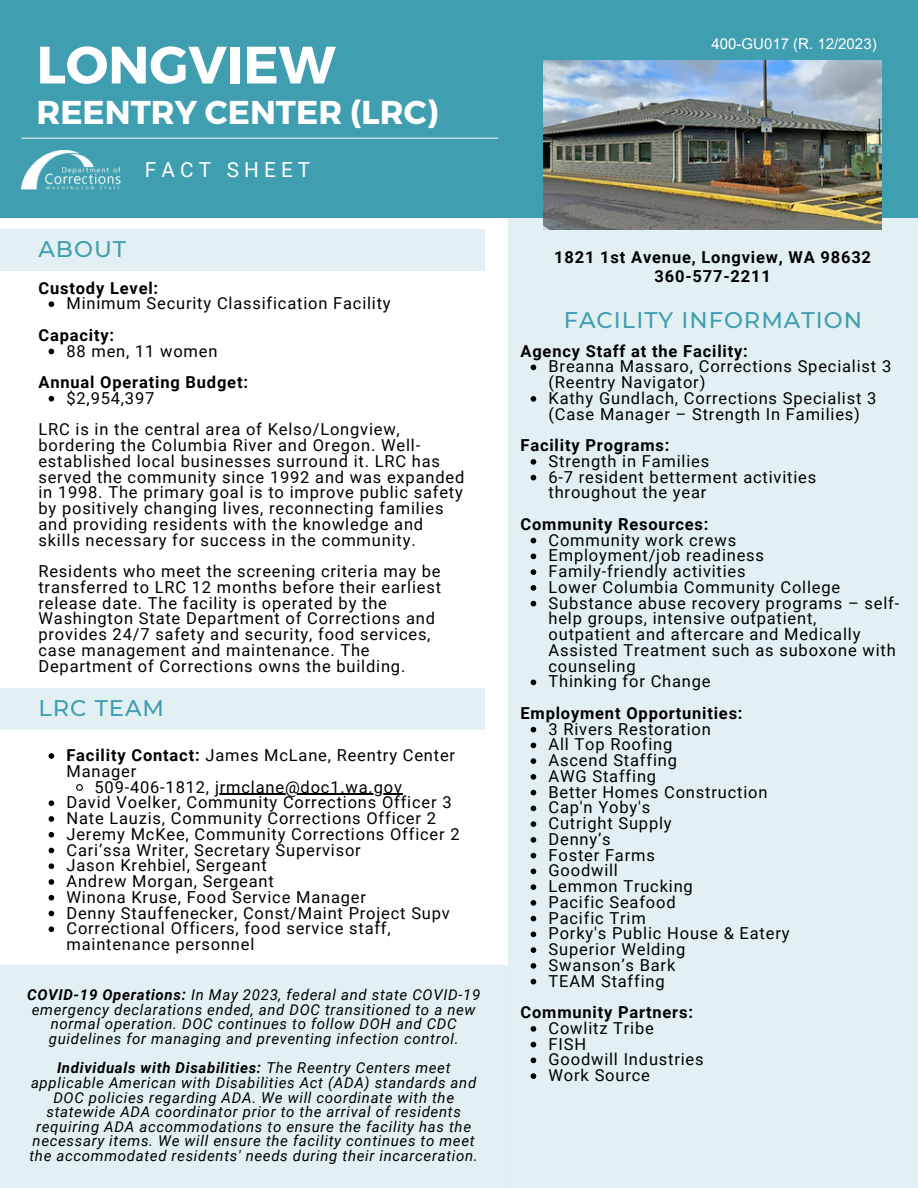
<style>
.page{position:relative;width:918px;height:1188px;background:#fff}
.page>*{position:absolute;margin:0;border:0;box-sizing:border-box;transform-origin:0 0}
.t1{font:700 52.5px "Montserrat";color:#fff}
.t2{font:700 33px "Montserrat";color:#fff}
.t3{font:500 22.5px "Montserrat";letter-spacing:.045em;color:#3f9eaf}
.t4{font:20.7px "Roboto";letter-spacing:.25em;color:#fff}
.t5{font:16.5px/15.8px "Roboto";letter-spacing:.05em;color:#000}
.t6{font:700 16.5px "Roboto";letter-spacing:.05em;color:#000}
.t7{font:italic 15px/14.5px "Roboto";letter-spacing:.045em;color:#000;text-align:center}
.t8{font:15px "Arial";color:#fff}
.s1{font-weight:700}
</style>
<div class="page">
<div style="left:0;top:0;width:918px;height:218px;background:#3f9eaf"></div>
<div style="left:508px;top:145px;width:410px;height:1043px;background:#e2f0f3"></div>
<img style="left:544px;top:61px;width:337px;height:168px">
<hr style="left:21px;top:138px;width:477px;height:1px;background:#eff0f2">
<img style="left:21px;top:150px;width:100px;height:40px">
<div style="left:0;top:229px;width:485px;height:42px;background:#e2f0f3"></div>
<svg style="left:49px;top:301px;width:5px;height:6px"></svg>
<svg style="left:49px;top:349px;width:5px;height:5px"></svg>
<svg style="left:49px;top:396px;width:5px;height:6px"></svg>
<div style="left:0;top:689px;width:485px;height:41px;background:#e2f0f3"></div>
<svg style="left:49px;top:753px;width:5px;height:6px"></svg>
<svg style="left:76px;top:784px;width:7px;height:7px"></svg>
<hr style="left:215px;top:794px;width:188px;height:1px;background:#000">
<svg style="left:49px;top:800px;width:5px;height:6px"></svg>
<svg style="left:49px;top:816px;width:5px;height:6px"></svg>
<svg style="left:49px;top:832px;width:5px;height:6px"></svg>
<svg style="left:49px;top:848px;width:5px;height:5px"></svg>
<svg style="left:49px;top:863px;width:5px;height:6px"></svg>
<svg style="left:49px;top:879px;width:5px;height:6px"></svg>
<svg style="left:49px;top:895px;width:5px;height:6px"></svg>
<svg style="left:49px;top:911px;width:5px;height:5px"></svg>
<svg style="left:49px;top:926px;width:5px;height:6px"></svg>
<svg style="left:531px;top:365px;width:5px;height:5px"></svg>
<svg style="left:531px;top:396px;width:5px;height:6px"></svg>
<svg style="left:531px;top:459px;width:5px;height:6px"></svg>
<svg style="left:531px;top:475px;width:5px;height:5px"></svg>
<svg style="left:531px;top:538px;width:5px;height:5px"></svg>
<svg style="left:531px;top:554px;width:5px;height:5px"></svg>
<svg style="left:531px;top:569px;width:5px;height:6px"></svg>
<svg style="left:531px;top:585px;width:5px;height:6px"></svg>
<svg style="left:531px;top:601px;width:5px;height:5px"></svg>
<svg style="left:531px;top:680px;width:5px;height:5px"></svg>
<svg style="left:531px;top:727px;width:5px;height:5px"></svg>
<svg style="left:531px;top:743px;width:5px;height:5px"></svg>
<svg style="left:531px;top:758px;width:5px;height:6px"></svg>
<svg style="left:531px;top:774px;width:5px;height:6px"></svg>
<svg style="left:531px;top:790px;width:5px;height:5px"></svg>
<svg style="left:531px;top:806px;width:5px;height:5px"></svg>
<svg style="left:531px;top:821px;width:5px;height:6px"></svg>
<svg style="left:531px;top:837px;width:5px;height:6px"></svg>
<svg style="left:531px;top:853px;width:5px;height:5px"></svg>
<svg style="left:531px;top:869px;width:5px;height:5px"></svg>
<svg style="left:531px;top:884px;width:5px;height:6px"></svg>
<svg style="left:531px;top:900px;width:5px;height:6px"></svg>
<svg style="left:531px;top:916px;width:5px;height:5px"></svg>
<svg style="left:531px;top:932px;width:5px;height:5px"></svg>
<svg style="left:531px;top:947px;width:5px;height:6px"></svg>
<svg style="left:531px;top:963px;width:5px;height:6px"></svg>
<svg style="left:531px;top:979px;width:5px;height:5px"></svg>
<svg style="left:531px;top:1026px;width:5px;height:6px"></svg>
<svg style="left:531px;top:1042px;width:5px;height:5px"></svg>
<svg style="left:531px;top:1058px;width:5px;height:5px"></svg>
<svg style="left:531px;top:1073px;width:5px;height:6px"></svg>
<div style="left:0;top:965px;width:508px;height:223px;background:#e2f0f3"></div>
<p class="t1" style="left:37px;top:31px;width:300px">LONGVIEW</p>
<p class="t2" style="left:37px;top:91px;width:403px">REENTRY CENTER (LRC)</p>
<p class="t4" style="left:145px;top:158px;width:167px">FACT SHEET</p>
<p class="t3" style="left:38px;top:235px;width:89px">ABOUT</p>
<p class="t6" style="left:38px;top:278px;width:121px">Custody Level:</p>
<p class="t5" style="left:66px;top:296px;width:326px">Minimum Security Classification Facility</p>
<p class="t6" style="left:38px;top:325px;width:77px">Capacity:</p>
<p class="t5" style="left:66px;top:343px;width:153px">88 men, 11 women</p>
<p class="t6" style="left:38px;top:373px;width:211px">Annual Operating Budget:</p>
<p class="t5" style="left:66px;top:390px;width:89px">$2,954,397</p>
<p class="t5" style="left:38px;top:422px;width:427px">LRC is in the central area of Kelso/Longview, bordering the Columbia River and Oregon. Well&shy;established local businesses surround it. LRC has served the community since 1992 and was expanded in 1998. The primary goal is to improve public safety by positively changing lives, reconnecting families and providing residents with the knowledge and skills necessary for success in the community.</p>
<p class="t5" style="left:38px;top:564px;width:404px">Residents who meet the screening criteria may be transferred to LRC 12 months before their earliest release date. The facility is operated by the Washington State Department of Corrections and provides 24/7 safety and security, food services, case management and maintenance. The Department of Corrections owns the building.</p>
<p class="t3" style="left:38px;top:694px;width:127px">LRC TEAM</p>
<p class="t5" style="left:66px;top:748px;width:390px"><span class="s1">Facility Contact:</span> James McLane, Reentry Center<br>Manager</p>
<p class="t5" style="left:95px;top:779px;width:309px">509-406-1812, jrmclane@doc1.wa.gov</p>
<p class="t5" style="left:66px;top:795px;width:387px">David Voelker, Community Corrections Officer 3</p>
<p class="t5" style="left:66px;top:811px;width:371px">Nate Lauzis, Community Corrections Officer 2</p>
<p class="t5" style="left:66px;top:826px;width:395px">Jeremy McKee, Community Corrections Officer 2</p>
<p class="t5" style="left:66px;top:842px;width:296px">Cari’ssa Writer, Secretary Supervisor</p>
<p class="t5" style="left:66px;top:858px;width:202px">Jason Krehbiel, Sergeant</p>
<p class="t5" style="left:66px;top:874px;width:209px">Andrew Morgan, Sergeant</p>
<p class="t5" style="left:66px;top:889px;width:301px">Winona Kruse, Food Service Manager</p>
<p class="t5" style="left:66px;top:905px;width:385px">Denny Stauffenecker, Const/Maint Project Supv</p>
<p class="t5" style="left:66px;top:921px;width:326px">Correctional Officers, food service staff, maintenance personnel</p>
<p class="t7" style="left:27px;top:988px;width:455px"><span class="s1">COVID-19 Operations:</span> In May 2023, federal and state COVID-19 emergency declarations ended, and DOC transitioned to a new normal operation. DOC continues to follow DOH and CDC guidelines for managing and preventing infection control.</p>
<p class="t7" style="left:29px;top:1061px;width:450px"><span class="s1">Individuals with Disabilities:</span> The Reentry Centers meet applicable American with Disabilities Act (ADA) standards and DOC policies regarding ADA. We will coordinate with the statewide ADA coordinator prior to the arrival of residents requiring ADA accommodations to ensure the facility has the necessary items. We will ensure the facility continues to meet the accommodated residents' needs during their incarceration.</p>
<p class="t8" style="left:712px;top:34px;width:167px">400-GU017 (R. 12/2023)</p>
<p class="t6" style="left:554px;top:248px;width:318px">1821 1st Avenue, Longview, WA 98632</p>
<p class="t6" style="left:655px;top:267px;width:118px">360-577-2211</p>
<p class="t3" style="left:564px;top:306px;width:300px">FACILITY INFORMATION</p>
<p class="t6" style="left:521px;top:341px;width:229px">Agency Staff at the Facility:</p>
<p class="t5" style="left:549px;top:359px;width:344px">Breanna Massaro, Corrections Specialist 3 (Reentry Navigator)</p>
<p class="t5" style="left:549px;top:390px;width:329px">Kathy Gundlach, Corrections Specialist 3 (Case Manager – Strength In Families)</p>
<p class="t6" style="left:521px;top:436px;width:151px">Facility Programs:</p>
<p class="t5" style="left:549px;top:453px;width:162px">Strength in Families</p>
<p class="t5" style="left:549px;top:469px;width:269px">6-7 resident betterment activities throughout the year</p>
<p class="t6" style="left:521px;top:515px;width:190px">Community Resources:</p>
<p class="t5" style="left:549px;top:532px;width:189px">Community work crews</p>
<p class="t5" style="left:549px;top:548px;width:217px">Employment/job readiness</p>
<p class="t5" style="left:549px;top:564px;width:199px">Family-friendly activities</p>
<p class="t5" style="left:549px;top:579px;width:293px">Lower Columbia Community College</p>
<p class="t5" style="left:549px;top:595px;width:352px">Substance abuse recovery programs – self&shy;help groups, intensive outpatient, outpatient and aftercare and Medically Assisted Treatment such as suboxone with counseling</p>
<p class="t5" style="left:549px;top:674px;width:164px">Thinking for Change</p>
<p class="t6" style="left:521px;top:704px;width:224px">Employment Opportunities:</p>
<p class="t5" style="left:549px;top:721px;width:164px">3 Rivers Restoration</p>
<p class="t5" style="left:549px;top:737px;width:125px">All Top Roofing</p>
<p class="t5" style="left:549px;top:753px;width:130px">Ascend Staffing</p>
<p class="t5" style="left:549px;top:768px;width:109px">AWG Staffing</p>
<p class="t5" style="left:549px;top:784px;width:220px">Better Homes Construction</p>
<p class="t5" style="left:549px;top:800px;width:103px">Cap'n Yoby's</p>
<p class="t5" style="left:549px;top:816px;width:125px">Cutright Supply</p>
<p class="t5" style="left:549px;top:831px;width:64px">Denny’s</p>
<p class="t5" style="left:549px;top:847px;width:108px">Foster Farms</p>
<p class="t5" style="left:549px;top:863px;width:71px">Goodwill</p>
<p class="t5" style="left:549px;top:879px;width:146px">Lemmon Trucking</p>
<p class="t5" style="left:549px;top:894px;width:129px">Pacific Seafood</p>
<p class="t5" style="left:549px;top:910px;width:99px">Pacific Trim</p>
<p class="t5" style="left:549px;top:926px;width:243px">Porky's Public House &amp; Eatery</p>
<p class="t5" style="left:549px;top:942px;width:138px">Superior Welding</p>
<p class="t5" style="left:549px;top:957px;width:128px">Swanson’s Bark</p>
<p class="t5" style="left:549px;top:973px;width:118px">TEAM Staffing</p>
<p class="t6" style="left:521px;top:1003px;width:174px">Community Partners:</p>
<p class="t5" style="left:549px;top:1020px;width:107px">Cowlitz Tribe</p>
<p class="t5" style="left:549px;top:1036px;width:39px">FISH</p>
<p class="t5" style="left:549px;top:1052px;width:157px">Goodwill Industries</p>
<p class="t5" style="left:549px;top:1068px;width:103px">Work Source</p>
</div>
